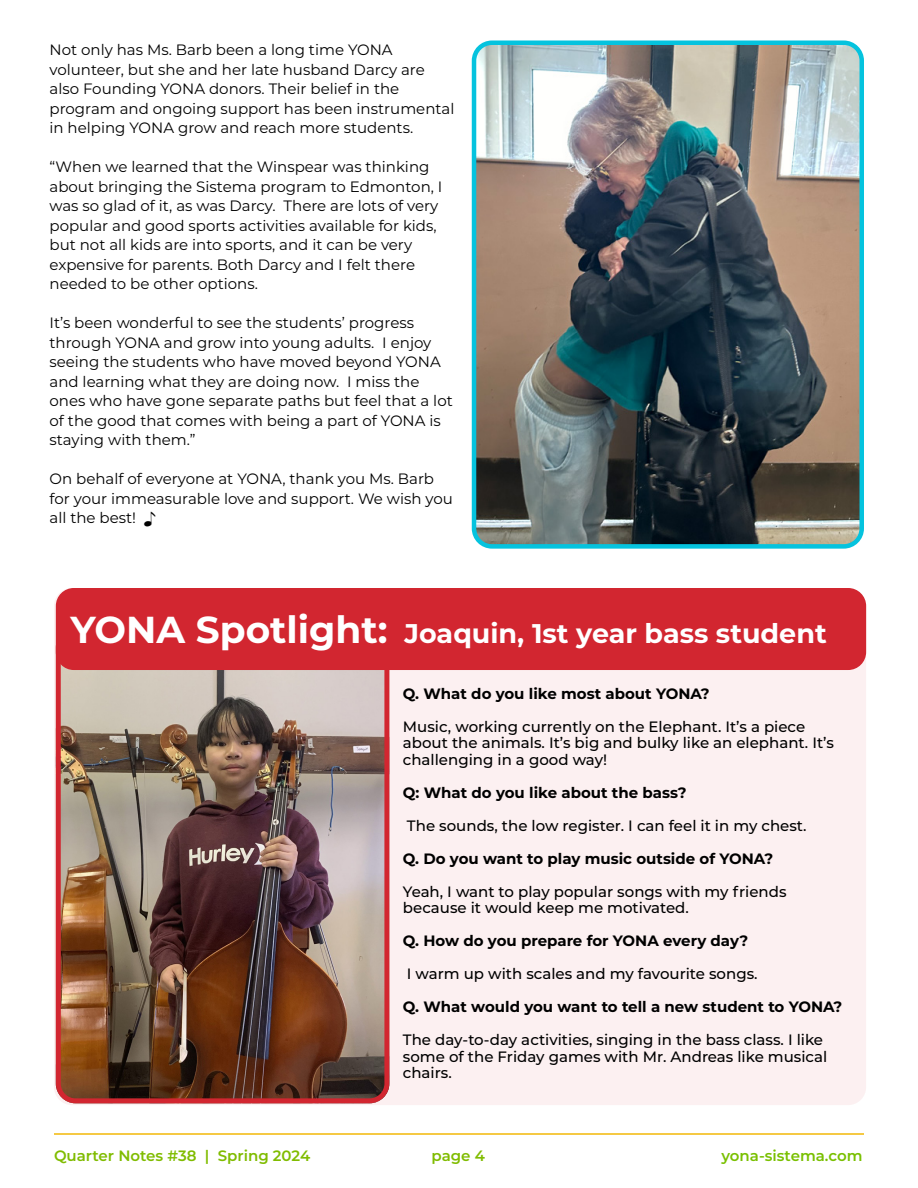
<style>
.page{position:relative;width:918px;height:1188px;background:#fff}
.page>*{position:absolute;margin:0;border:0;box-sizing:border-box;transform-origin:0 0}
.Body_Copy_11pt_copy{font:700 27px "Montserrat";color:#fff}
.Body_Copy_10pt{font:15px/19.5px "Montserrat";color:#000}
.Body_Copy_10pt-2{font:500 15px/16.5px "Montserrat";color:#000}
.Body_Copy_10pt-3{font:700 15px "Montserrat";color:#000}
.t1{font:600 15px "Montserrat";color:#80bc00}
.t2{font:600 15px "Montserrat";color:#79c000}
.s1{font-family:"Arial";font-weight:900}
.s2{font-size:37.5px}
</style>
<div class="page">
<img style="left:477px;top:45px;width:382px;height:499px">
<div style="left:472px;top:40px;width:392px;height:509px;border:4px solid #05c3de;border-radius:18px"></div>
<div style="left:54px;top:588px;width:812px;height:517px;background:#fcf0f1;border-radius:18px"></div>
<img style="left:62px;top:666px;width:327px;height:437px">
<div style="left:56px;top:628px;width:333px;height:475px;border:5px solid #d22630;border-radius:17px"></div>
<div style="left:56px;top:588px;width:810px;height:82px;background:#d22630;border-radius:18px"></div>
<hr style="left:54px;top:1133px;width:810px;height:2px;background:#f2b807">
<p class="Body_Copy_10pt" style="left:50px;top:39px;width:406px">Not only has Ms. Barb been a long time YONA volunteer, but she and her late husband Darcy are also Founding YONA donors. Their belief in the program and ongoing support has been instrumental in helping YONA grow and reach more students.</p>
<p class="Body_Copy_10pt" style="left:50px;top:156px;width:394px">“When we learned that the Winspear was thinking about bringing the Sistema program to Edmonton, I was so glad of it, as was Darcy. There are lots of very popular and good sports activities available for kids, but not all kids are into sports, and it can be very expensive for parents. Both Darcy and I felt there needed to be other options.</p>
<p class="Body_Copy_10pt" style="left:50px;top:312px;width:405px">It’s been wonderful to see the students’ progress through YONA and grow into young adults. I enjoy seeing the students who have moved beyond YONA and learning what they are doing now. I miss the ones who have gone separate paths but feel that a lot of the good that comes with being a part of YONA is staying with them.”</p>
<p class="Body_Copy_10pt" style="left:50px;top:468px;width:405px">On behalf of everyone at YONA, thank you Ms. Barb for your immeasurable love and support. We wish you all the best! <span class="s1">♪</span></p>
<p class="Body_Copy_11pt_copy" style="left:70px;top:614px;width:758px"><span class="s2">YONA Spotlight:</span> Joaquin, 1st year bass student</p>
<p class="Body_Copy_10pt-3" style="left:403px;top:683px;width:308px">Q. What do you like most about YONA?</p>
<p class="Body_Copy_10pt-2" style="left:403px;top:718px;width:433px">Music, working currently on the Elephant. It’s a piece about the animals. It’s big and bulky like an elephant. It’s challenging in a good way!</p>
<p class="Body_Copy_10pt-3" style="left:403px;top:782px;width:285px">Q: What do you like about the bass?</p>
<p class="Body_Copy_10pt-2" style="left:407px;top:817px;width:401px">The sounds, the low register. I can feel it in my chest.</p>
<p class="Body_Copy_10pt-3" style="left:403px;top:848px;width:372px">Q. Do you want to play music outside of YONA?</p>
<p class="Body_Copy_10pt-2" style="left:403px;top:883px;width:385px">Yeah, I want to play popular songs with my friends because it would keep me motivated.</p>
<p class="Body_Copy_10pt-3" style="left:403px;top:930px;width:347px">Q. How do you prepare for YONA every day?</p>
<p class="Body_Copy_10pt-2" style="left:407px;top:965px;width:352px">I warm up with scales and my favourite songs.</p>
<p class="Body_Copy_10pt-3" style="left:403px;top:996px;width:441px">Q. What would you want to tell a new student to YONA?</p>
<p class="Body_Copy_10pt-2" style="left:403px;top:1031px;width:426px">The day-to-day activities, singing in the bass class. I like some of the Friday games with Mr. Andreas like musical chairs.</p>
<p class="t1" style="left:54px;top:1145px;width:258px">Quarter Notes #38 | Spring 2024</p>
<p class="t1" style="left:432px;top:1145px;width:55px">page 4</p>
<p class="t2" style="left:722px;top:1145px;width:142px">yona-sistema.com</p>
</div>
